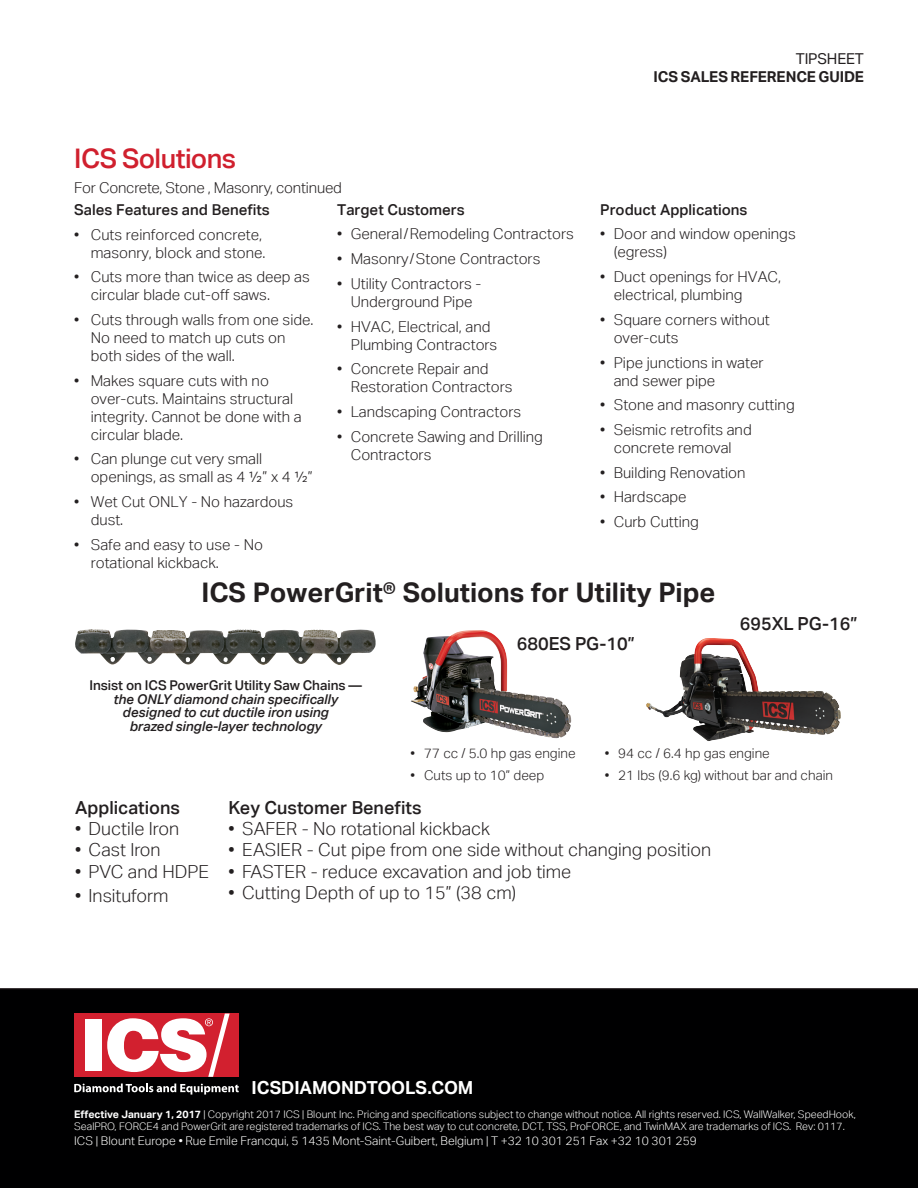
<style>
.page{position:relative;width:918px;height:1188px;background:#fff}
.page>*{position:absolute;margin:0;border:0;box-sizing:border-box;transform-origin:0 0}
.t1{font:700 27px "Aktiv Grotesk";color:#231f20}
.t2{font:500 27px "Aktiv Grotesk";letter-spacing:-.02em;color:#d0202e}
.t3{font:300 18px "Aktiv Grotesk";color:#231f20}
.t4{font:500 18px "Aktiv Grotesk";color:#231f20}
.t5{font:700 18px "Aktiv Grotesk";letter-spacing:-.01em;color:#fff}
.t6{font:300 15px/18px "Aktiv Grotesk";color:#231f20}
.t7{font:500 15px "Aktiv Grotesk";color:#231f20}
.t8{font:700 15px "Aktiv Grotesk";letter-spacing:-.005em;color:#231f20}
.t9{font:15px "Aktiv Grotesk";letter-spacing:-.01em;color:#231f20}
.t10{font:italic 500 13.5px/13.5px "Aktiv Grotesk";letter-spacing:-.005em;color:#231f20;text-align:center}
.t11{font:300 13.5px "Aktiv Grotesk";color:#231f20}
.t12{font:500 13.5px "Aktiv Grotesk";letter-spacing:-.005em;color:#231f20}
.t13{font:300 12px "Aktiv Grotesk";color:#fff}
.t14{font:300 10.5px/12.6px "Aktiv Grotesk";color:#fff}
.s1{font-weight:700}
</style>
<div class="page">
<img style="left:646px;top:638px;width:61px;height:80px">
<img style="left:75px;top:629px;width:301px;height:36px">
<img style="left:411px;top:630px;width:82px;height:102px">
<div style="left:0;top:988px;width:918px;height:200px;background:#000001"></div>
<div style="left:74px;top:1014px;width:165px;height:63px;background:#d2202f"></div>
<div style="left:86px;top:1020px;width:16px;height:51px;background:#fff"></div>
<svg style="left:107px;top:1014px;width:123px;height:63px"></svg>
<svg style="left:74px;top:1084px;width:165px;height:11px"></svg>
<h1 class="t2" style="left:74px;top:142px;width:163px">ICS Solutions</h1>
<p class="t6" style="left:74px;top:178px;width:269px">For Concrete, Stone , Masonry, continued</p>
<p class="t7" style="left:74px;top:200px;width:197px">Sales Features and Benefits</p>
<p class="t6" style="left:74px;top:225px;width:193px;text-align:right">• Cuts reinforced concrete, masonry, block and stone.</p>
<p class="t6" style="left:91px;top:268px;width:221px;text-indent:-16px">• Cuts more than twice as deep as circular blade cut-off saws.</p>
<p class="t6" style="left:91px;top:311px;width:224px;text-indent:-16px">• Cuts through walls from one side.<br>No need to match up cuts on both sides of the wall.</p>
<p class="t6" style="left:91px;top:371px;width:212px;text-indent:-16px">• Makes square cuts with no over-cuts. Maintains structural integrity. Cannot be done with a circular blade.</p>
<p class="t6" style="left:91px;top:450px;width:224px;text-indent:-16px">• Can plunge cut very small openings, as small as 4 ½” x 4 ½”</p>
<p class="t6" style="left:91px;top:493px;width:204px;text-indent:-16px">• Wet Cut ONLY - No hazardous dust.</p>
<p class="t6" style="left:91px;top:535px;width:174px;text-indent:-16px">• Safe and easy to use - No rotational kickback.</p>
<p class="t7" style="left:337px;top:200px;width:129px">Target Customers</p>
<p class="t6" style="left:337px;top:225px;width:238px">• General / Remodeling Contractors</p>
<p class="t6" style="left:337px;top:250px;width:205px">• Masonry / Stone Contractors</p>
<p class="t6" style="left:337px;top:275px;width:146px;text-align:center">• Utility Contractors -<br>Underground Pipe</p>
<p class="t6" style="left:351px;top:317px;width:148px;text-indent:-14px">• HVAC, Electrical, and<br>Plumbing Contractors</p>
<p class="t6" style="left:351px;top:360px;width:163px;text-indent:-14px">• Concrete Repair and<br>Restoration Contractors</p>
<p class="t6" style="left:337px;top:403px;width:185px">• Landscaping Contractors</p>
<p class="t6" style="left:351px;top:427px;width:194px;text-indent:-14px">• Concrete Sawing and Drilling<br>Contractors</p>
<p class="t9" style="left:796px;top:49px;width:70px">TIPSHEET</p>
<p class="t8" style="left:654px;top:67px;width:212px">ICS SALES REFERENCE GUIDE</p>
<p class="t7" style="left:600px;top:200px;width:149px">Product Applications</p>
<p class="t6" style="left:614px;top:225px;width:184px;text-indent:-14px">• Door and window openings (egress)</p>
<p class="t6" style="left:614px;top:268px;width:169px;text-indent:-14px">• Duct openings for HVAC, electrical, plumbing</p>
<p class="t6" style="left:614px;top:311px;width:158px;text-indent:-14px">• Square corners without over-cuts</p>
<p class="t6" style="left:614px;top:353px;width:151px;text-indent:-14px">• Pipe junctions in water and sewer pipe</p>
<p class="t6" style="left:600px;top:396px;width:196px">• Stone and masonry cutting</p>
<p class="t6" style="left:600px;top:421px;width:153px;text-align:center">• Seismic retrofits and concrete removal</p>
<p class="t6" style="left:600px;top:463px;width:147px">• Building Renovation</p>
<p class="t6" style="left:600px;top:488px;width:88px">• Hardscape</p>
<p class="t6" style="left:600px;top:513px;width:100px">• Curb Cutting</p>
<h1 class="t1" style="left:201px;top:576px;width:516px">ICS PowerGrit® Solutions for Utility Pipe</h1>
<p class="t12" style="left:89px;top:677px;width:274px">Insist on ICS PowerGrit Utility Saw Chains —</p>
<p class="t10" style="left:114px;top:692px;width:226px">the ONLY diamond chain specifically designed to cut ductile iron using brazed single-layer technology</p>
<p class="t4" style="left:517px;top:633px;width:120px">680ES PG-10”</p>
<p class="t4" style="left:740px;top:612px;width:119px">695XL PG-16”</p>
<p class="t4" style="left:75px;top:796px;width:107px">Applications</p>
<p class="t3" style="left:75px;top:818px;width:106px">• Ductile Iron</p>
<p class="t3" style="left:75px;top:840px;width:87px">• Cast Iron</p>
<p class="t3" style="left:75px;top:861px;width:135px">• PVC and HDPE</p>
<p class="t3" style="left:75px;top:885px;width:95px">• Insituform</p>
<p class="t11" style="left:411px;top:745px;width:167px">• 77 cc / 5.0 hp gas engine</p>
<p class="t11" style="left:411px;top:767px;width:135px">• Cuts up to 10” deep</p>
<p class="t11" style="left:605px;top:745px;width:167px">• 94 cc / 6.4 hp gas engine</p>
<p class="t11" style="left:605px;top:767px;width:230px">• 21 lbs (9.6 kg) without bar and chain</p>
<p class="t4" style="left:229px;top:796px;width:195px">Key Customer Benefits</p>
<p class="t3" style="left:229px;top:818px;width:263px">• SAFER - No rotational kickback</p>
<p class="t3" style="left:229px;top:840px;width:484px">• EASIER - Cut pipe from one side without changing position</p>
<p class="t3" style="left:229px;top:861px;width:344px">• FASTER - reduce excavation and job time</p>
<p class="t3" style="left:229px;top:882px;width:289px">• Cutting Depth of up to 15” (38 cm)</p>
<p class="t5" style="left:252px;top:1076px;width:223px">ICSDIAMONDTOOLS.COM</p>
<p class="t14" style="left:74px;top:1108px;width:783px"><span class="s1">Effective January 1, 2017</span> | Copyright 2017 ICS | Blount Inc. Pricing and specifications subject to change without notice. All rights reserved. ICS, WallWalker, SpeedHook,<br>SealPRO, FORCE4 and PowerGrit are registered trademarks of ICS. The best way to cut concrete, DCT, TSS, ProFORCE, and TwinMAX are trademarks of ICS. Rev: 0117.</p>
<p class="t13" style="left:74px;top:1134px;width:624px">ICS | Blount Europe • Rue Emile Francqui, 5 1435 Mont-Saint-Guibert, Belgium | T +32 10 301 251 Fax +32 10 301 259</p>
</div>
